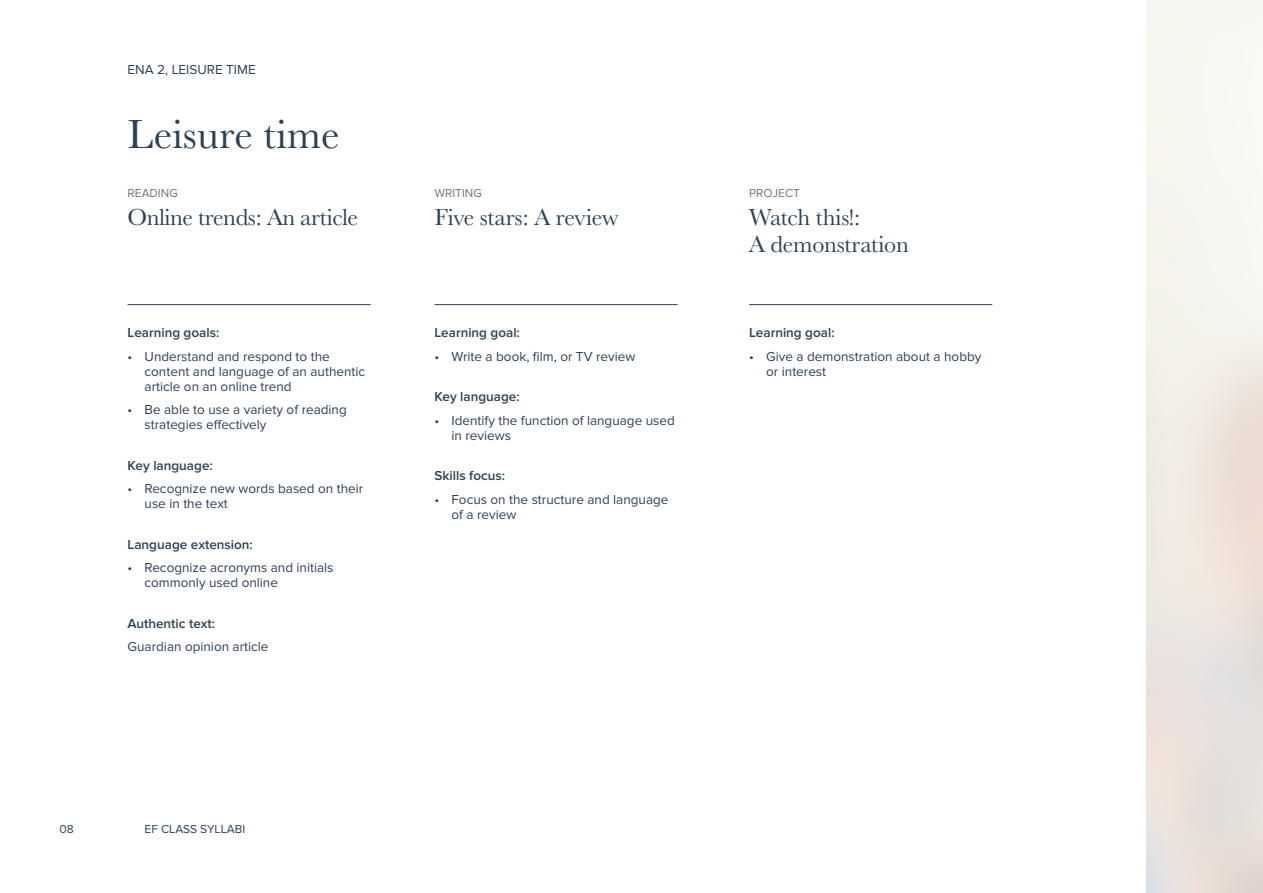
<style>
.page{position:relative;width:1263px;height:893px;background:#fff}
.page>*{position:absolute;margin:0;border:0;box-sizing:border-box;transform-origin:0 0}
.t1{font:42px "Baskerville URW";color:#2e4055}
.t2{font:24px/27px "Baskerville URW";letter-spacing:-.015em;color:#2e4055}
.t3{font:13.5px/15px "Proxima Nova";color:#2e4055}
.t4{font:600 13.5px "Proxima Nova";color:#2e4055}
.t5{font:12px "Proxima Nova";color:#72767b}
.t6{font:12px "Proxima Nova";color:#2e4055}
</style>
<div class="page">
<hr style="left:128px;top:304px;width:243px;height:1px;background:#2e4055">
<hr style="left:434px;top:304px;width:244px;height:1px;background:#2e4055">
<hr style="left:749px;top:304px;width:243px;height:1px;background:#2e4055">
<p class="t3" style="left:128px;top:63px;width:130px">ENA 2, LEISURE TIME</p>
<h1 class="t1" style="left:128px;top:105px;width:213px">Leisure time</h1>
<p class="t5" style="left:128px;top:186px;width:52px">READING</p>
<p class="t5" style="left:434px;top:186px;width:49px">WRITING</p>
<p class="t5" style="left:749px;top:186px;width:52px">PROJECT</p>
<h2 class="t2" style="left:128px;top:202px;width:232px">Online trends: An article</h2>
<h2 class="t2" style="left:434px;top:202px;width:185px">Five stars: A review</h2>
<h2 class="t2" style="left:749px;top:202px;width:161px">Watch this!:<br>A demonstration</h2>
<p class="t4" style="left:128px;top:325px;width:93px">Learning goals:</p>
<p class="t3" style="left:145px;top:349px;width:222px;text-indent:-17px">• Understand and respond to the content and language of an authentic article on an online trend</p>
<p class="t3" style="left:145px;top:403px;width:204px;text-indent:-17px">• Be able to use a variety of reading strategies effectively</p>
<p class="t4" style="left:128px;top:458px;width:87px">Key language:</p>
<p class="t3" style="left:145px;top:482px;width:220px;text-indent:-17px">• Recognize new words based on their use in the text</p>
<p class="t4" style="left:128px;top:537px;width:127px">Language extension:</p>
<p class="t3" style="left:145px;top:561px;width:190px;text-indent:-17px">• Recognize acronyms and initials commonly used online</p>
<p class="t4" style="left:128px;top:616px;width:89px">Authentic text:</p>
<p class="t3" style="left:128px;top:640px;width:142px">Guardian opinion article</p>
<p class="t6" style="left:60px;top:823px;width:16px">08</p>
<p class="t6" style="left:145px;top:823px;width:102px">EF CLASS SYLLABI</p>
<p class="t4" style="left:434px;top:325px;width:87px">Learning goal:</p>
<p class="t3" style="left:434px;top:349px;width:202px">• Write a book, film, or TV review</p>
<p class="t4" style="left:434px;top:389px;width:87px">Key language:</p>
<p class="t3" style="left:451px;top:413px;width:225px;text-indent:-17px">• Identify the function of language used in reviews</p>
<p class="t4" style="left:434px;top:468px;width:72px">Skills focus:</p>
<p class="t3" style="left:451px;top:492px;width:218px;text-indent:-17px">• Focus on the structure and language of a review</p>
<p class="t4" style="left:749px;top:325px;width:87px">Learning goal:</p>
<p class="t3" style="left:766px;top:349px;width:217px;text-indent:-17px">• Give a demonstration about a hobby or interest</p>
</div>
